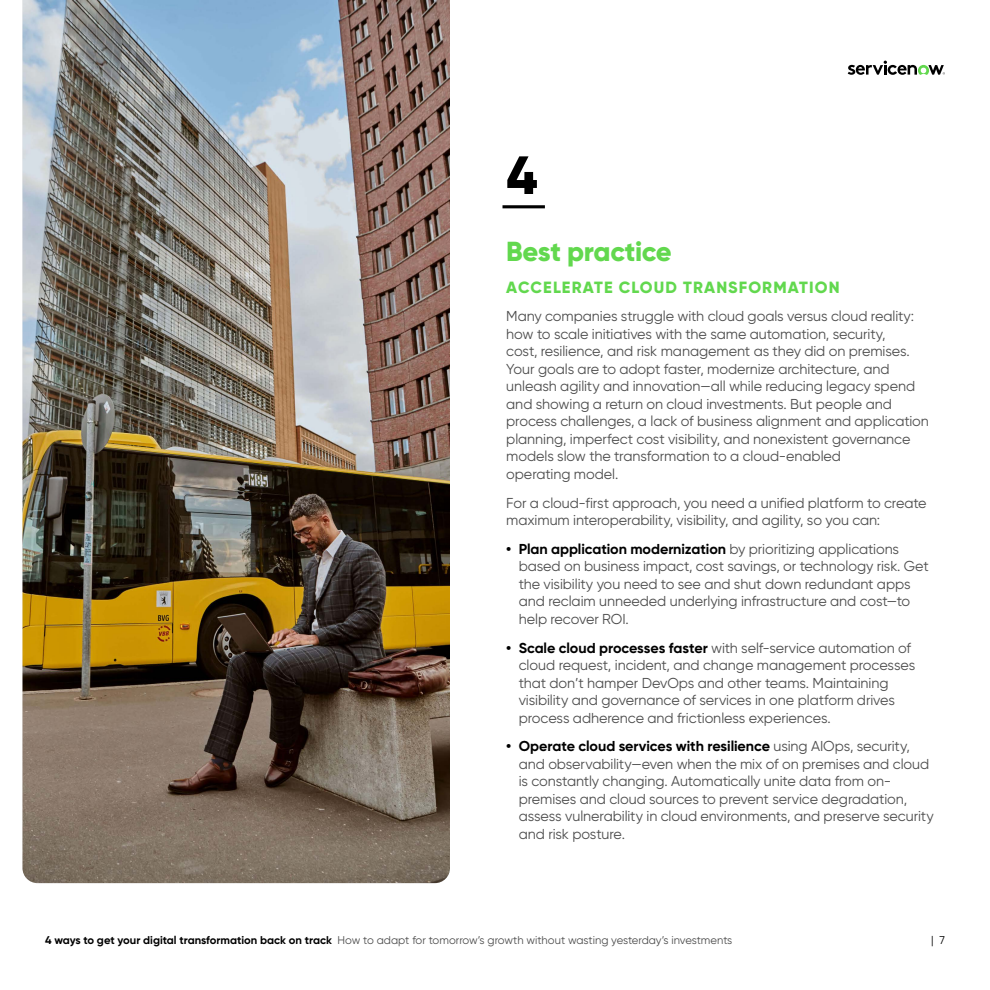
<style>
.page{position:relative;width:990px;height:990px;background:#fff}
.page>*{position:absolute;margin:0;border:0;box-sizing:border-box;transform-origin:0 0}
.t1{font:800 53.75px "Gilroy";color:#000}
.t2{font:800 27.5px "Gilroy";letter-spacing:-.015em;color:#62d84e}
.t3{font:800 16.25px "Gilroy";letter-spacing:.07em;color:#62d84e}
.t4{font:14.38px/17.5px "Gilroy";letter-spacing:-.005em;color:#4d4d4d}
.t5{font:11.25px "Gilroy";color:#4d4d4d}
.t6{font:11.25px "Gilroy";color:#000}
.s1{font-weight:700;color:#000}
</style>
<div class="page">
<img style="left:22px;top:0;width:428px;height:883px">
<hr style="left:502px;top:205px;width:43px;height:3px;background:#000">
<svg style="left:848px;top:61px;width:97px;height:14px"></svg>
<h1 class="t1" style="left:506px;top:141px;width:33px">4</h1>
<h2 class="t2" style="left:506px;top:235px;width:167px">Best practice</h2>
<p class="t3" style="left:506px;top:277px;width:335px">ACCELERATE CLOUD TRANSFORMATION</p>
<p class="t4" style="left:506px;top:308px;width:424px">Many companies struggle with cloud goals versus cloud reality: how to scale initiatives with the same automation, security,<br>cost, resilience, and risk management as they did on premises.<br>Your goals are to adopt faster, modernize architecture, and unleash agility and innovation—all while reducing legacy spend and showing a return on cloud investments. But people and process challenges, a lack of business alignment and application planning, imperfect cost visibility, and nonexistent governance models slow the transformation to a cloud-enabled<br>operating model.</p>
<p class="t4" style="left:506px;top:494px;width:422px">For a cloud-first approach, you need a unified platform to create maximum interoperability, visibility, and agility, so you can:</p>
<p class="t4" style="left:519px;top:540px;width:411px;text-indent:-13px"><span class="s1">• Plan application modernization</span> by prioritizing applications based on business impact, cost savings, or technology risk. Get the visibility you need to see and shut down redundant apps and reclaim unneeded underlying infrastructure and cost—to help recover ROI.</p>
<p class="t4" style="left:519px;top:639px;width:398px;text-indent:-13px"><span class="s1">• Scale cloud processes faster</span> with self-service automation of cloud request, incident, and change management processes that don’t hamper DevOps and other teams. Maintaining visibility and governance of services in one platform drives process adherence and frictionless experiences.</p>
<p class="t4" style="left:519px;top:737px;width:416px;text-indent:-13px"><span class="s1">• Operate cloud services with resilience</span> using AIOps, security, and observability—even when the mix of on premises and cloud is constantly changing. Automatically unite data from on&shy;premises and cloud sources to prevent service degradation, assess vulnerability in cloud environments, and preserve security and risk posture.</p>
<p class="t5" style="left:45px;top:933px;width:689px"><span class="s1">4 ways to get your digital transformation back on track</span> How to adapt for tomorrow’s growth without wasting yesterday’s investments</p>
<p class="t6" style="left:931px;top:933px;width:15px">| 7</p>
</div>
